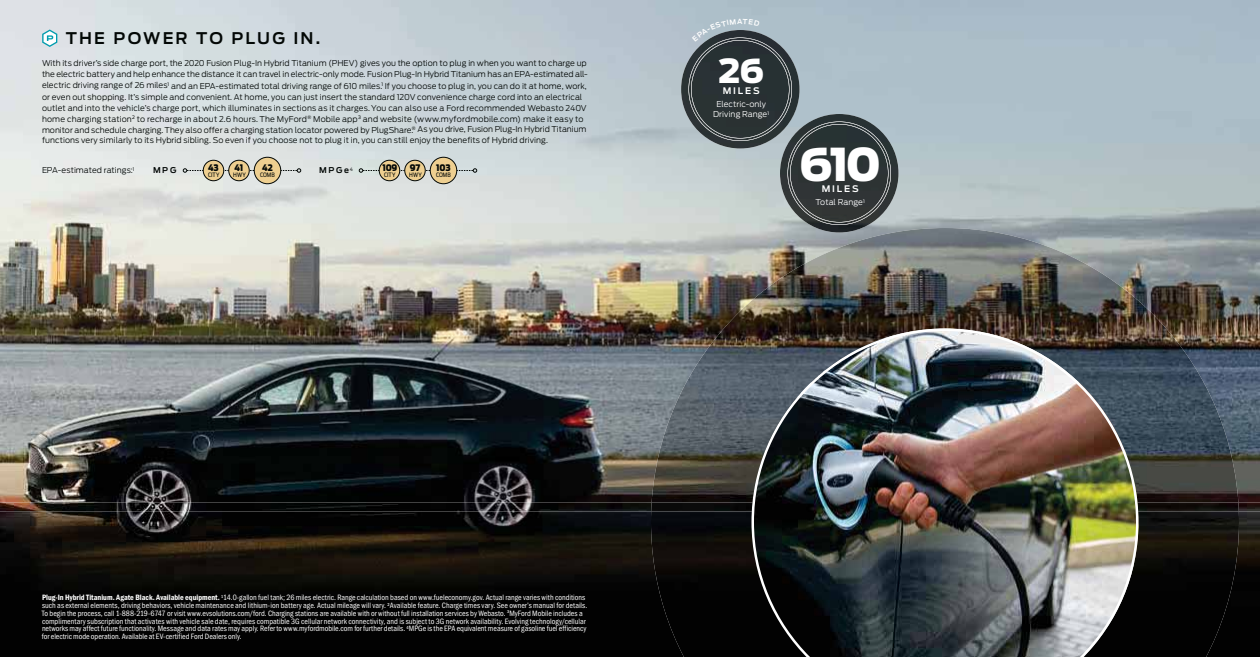
<style>
.page{position:relative;width:1260px;height:657px;background:#fff}
.page>*{position:absolute;margin:0;border:0;box-sizing:border-box;transform-origin:0 0}
.t1{font:900 45px "Ford Antenna";color:#fff}
.t2{font:900 33px "Ford Antenna";color:#fff}
.t3{font:600 16px "Ford Antenna";letter-spacing:.135em;color:#030806}
.t4{font:900 9px "Ford Antenna Cond";letter-spacing:-.025em;color:#030806}
.t5{font:600 9px "Ford Antenna";letter-spacing:.195em;color:#fff}
.t6{font:300 8px/11px "Ford Antenna";letter-spacing:.005em;color:#030806}
.t7{font:condensed 8px/7.8px "ITC Franklin Gothic Std";color:#fff}
.t8{font:300 8px/10px "Ford Antenna";letter-spacing:.005em;color:#fff;text-align:center}
.t9{font:600 8px "Ford Antenna";letter-spacing:.215em;color:#030806}
.t10{font:6px "Ford Antenna Cond";letter-spacing:.005em;color:#030806}
.t11{font:4.7px "Ford Antenna";color:#030806}
.s1{font-family:"ITC Franklin Gothic Std Dm Cd";font-stretch:normal}
</style>
<div class="page">
<img style="left:0;top:0;width:1260px;height:502px">
<img style="left:0;top:502px;width:1260px;height:10px">
<img style="left:0;top:512px;width:1260px;height:145px">
<img style="left:681px;top:30px;width:118px;height:118px">
<svg style="left:42px;top:30px;width:15px;height:17px"></svg>
<svg style="left:183px;top:168px;width:118px;height:4px"></svg>
<div style="left:203px;top:160px;width:21px;height:21px;background:#eecf90;border-radius:50%"></div>
<div style="left:203px;top:160px;width:21px;height:21px;border:1px solid #030806;border-radius:50%"></div>
<div style="left:229px;top:160px;width:20px;height:21px;background:#eecf90;border-radius:50%"></div>
<div style="left:228px;top:160px;width:22px;height:21px;border:1px solid #030806;border-radius:50%"></div>
<div style="left:254px;top:157px;width:27px;height:27px;background:#eecf90;border-radius:50%"></div>
<div style="left:254px;top:157px;width:27px;height:27px;border:1px solid #030806;border-radius:50%"></div>
<svg style="left:359px;top:168px;width:118px;height:4px"></svg>
<div style="left:379px;top:160px;width:21px;height:21px;background:#eecf90;border-radius:50%"></div>
<div style="left:379px;top:160px;width:21px;height:21px;border:1px solid #030806;border-radius:50%"></div>
<div style="left:405px;top:160px;width:20px;height:21px;background:#eecf90;border-radius:50%"></div>
<div style="left:404px;top:160px;width:22px;height:21px;border:1px solid #030806;border-radius:50%"></div>
<div style="left:430px;top:157px;width:27px;height:27px;background:#eecf90;border-radius:50%"></div>
<div style="left:430px;top:157px;width:27px;height:27px;border:1px solid #030806;border-radius:50%"></div>
<img style="left:651px;top:228px;width:588px;height:429px">
<img style="left:689px;top:38px;width:103px;height:103px">
<img style="left:691px;top:40px;width:99px;height:99px">
<img style="left:780px;top:114px;width:118px;height:119px">
<img style="left:788px;top:121px;width:103px;height:104px">
<img style="left:790px;top:124px;width:98px;height:99px">
<img style="left:752px;top:328px;width:386px;height:329px">
<svg style="left:692px;top:19px;width:68px;height:23px;background:#89969f"></svg>
<h3 class="t3" style="left:66px;top:30px;width:256px">THE POWER TO PLUG IN.</h3>
<p class="t6" style="left:42px;top:59px;width:547px">With its driver’s side charge port, the 2020 Fusion Plug-In Hybrid Titanium (PHEV) gives you the option to plug in when you want to charge up the electric battery and help enhance the distance it can travel in electric-only mode. Fusion Plug-In Hybrid Titanium has an EPA-estimated all&shy;electric driving range of 26 miles<sup>1</sup> and an EPA-estimated total driving range of 610 miles.<sup>1</sup> If you choose to plug in, you can do it at home, work, or even out shopping. It’s simple and convenient. At home, you can just insert the standard 120V convenience charge cord into an electrical outlet and into the vehicle’s charge port, which illuminates in sections as it charges. You can also use a Ford recommended Webasto 240V home charging station<sup>2</sup> to recharge in about 2.6 hours. The MyFord<sup>®</sup> Mobile app<sup>3</sup> and website (www.myfordmobile.com) make it easy to monitor and schedule charging. They also offer a charging station locator powered by PlugShare.<sup>®</sup> As you drive, Fusion Plug-In Hybrid Titanium functions very similarly to its Hybrid sibling. So even if you choose not to plug it in, you can still enjoy the benefits of Hybrid driving.</p>
<p class="t6" style="left:42px;top:166px;width:94px">EPA-estimated ratings:<sup>1</sup></p>
<p class="t9" style="left:153px;top:166px;width:25px">MPG</p>
<p class="t9" style="left:319px;top:166px;width:32px">MPGe</p>
<p class="t4" style="left:208px;top:163px;width:12px">43</p>
<p class="t11" style="left:350px;top:167px;width:5px">4</p>
<p class="t10" style="left:208px;top:172px;width:13px">CITY</p>
<p class="t4" style="left:262px;top:163px;width:12px">42</p>
<p class="t10" style="left:260px;top:172px;width:16px">COMB</p>
<p class="t4" style="left:383px;top:163px;width:16px">109</p>
<p class="t10" style="left:384px;top:172px;width:13px">CITY</p>
<p class="t4" style="left:410px;top:163px;width:12px">97</p>
<p class="t10" style="left:409px;top:172px;width:14px">HWY</p>
<p class="t4" style="left:436px;top:163px;width:16px">103</p>
<p class="t10" style="left:436px;top:172px;width:16px">COMB</p>
<p class="t4" style="left:235px;top:163px;width:10px">41</p>
<p class="t10" style="left:233px;top:172px;width:14px">HWY</p>
<h2 class="t2" style="left:718px;top:53px;width:47px">26</h2>
<p class="t5" style="left:723px;top:86px;width:38px">MILES</p>
<p class="t8" style="left:713px;top:101px;width:58px">Electric-only<br>Driving Range<sup>1</sup></p>
<h1 class="t1" style="left:799px;top:139px;width:83px">610</h1>
<p class="t5" style="left:822px;top:184px;width:38px">MILES</p>
<p class="t8" style="left:816px;top:198px;width:51px">Total Range<sup>1</sup></p>
<p class="t7" style="left:42px;top:594px;width:547px"><span class="s1">Plug-In Hybrid Titanium. Agate Black. Available equipment.</span> <sup>1</sup>14.0-gallon fuel tank; 26 miles electric. Range calculation based on www.fueleconomy.gov. Actual range varies with conditions such as external elements, driving behaviors, vehicle maintenance and lithium-ion battery age. Actual mileage will vary. <sup>2</sup>Available feature. Charge times vary. See owner’s manual for details.<br>To begin the process, call 1-888-219-6747 or visit www.evsolutions.com/ford. Charging stations are available with or without full installation services by Webasto. <sup>3</sup>MyFord Mobile includes a complimentary subscription that activates with vehicle sale date, requires compatible 3G cellular network connectivity, and is subject to 3G network availability. Evolving technology/cellular networks may affect future functionality. Message and data rates may apply. Refer to www.myfordmobile.com for further details. <sup>4</sup>MPGe is the EPA equivalent measure of gasoline fuel efficiency for electric mode operation. Available at EV-certified Ford Dealers only.</p>
</div>
